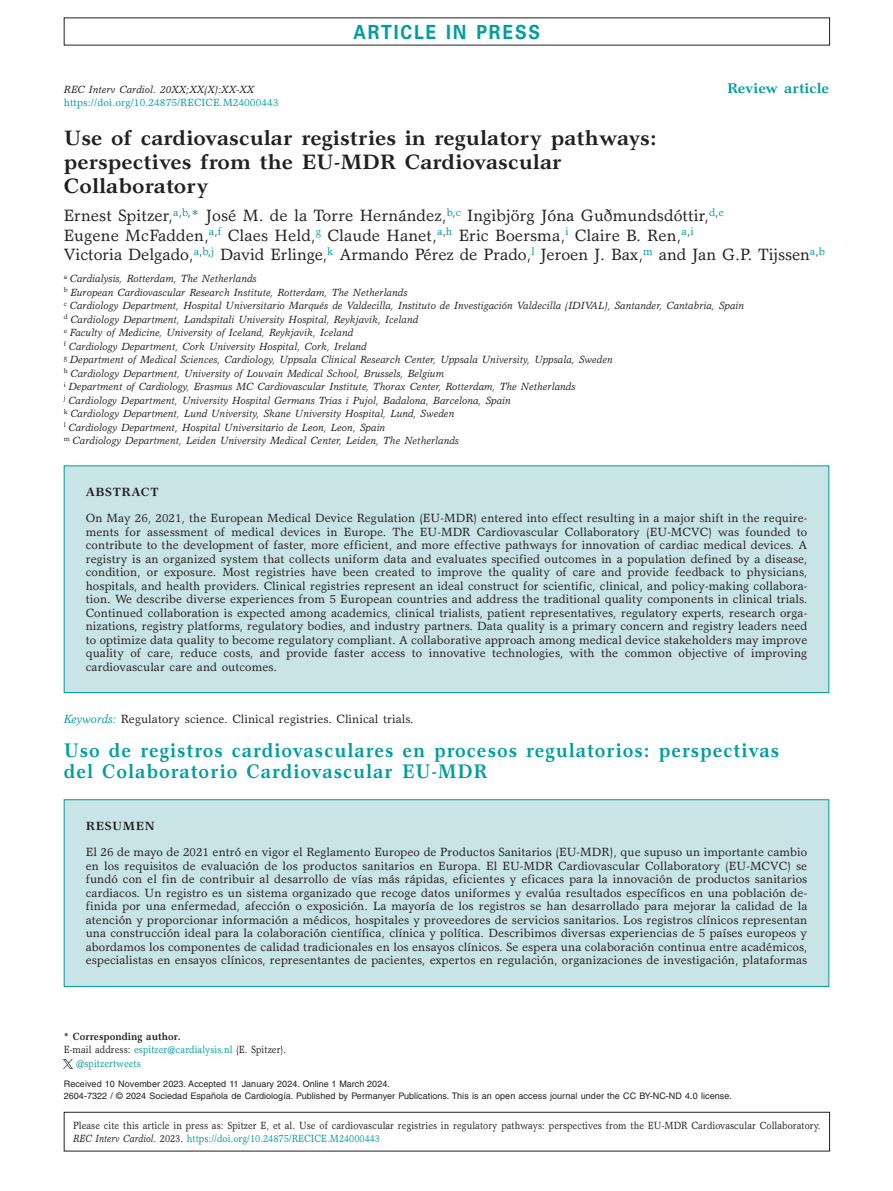
<style>
.page{position:relative;width:893px;height:1191px;background:#fff}
.page>*{position:absolute;margin:0;border:0;box-sizing:border-box;transform-origin:0 0}
.t1{font:700 21px/24px "Garth Graphic Std";letter-spacing:.005em;color:#231f20}
.t2{font:700 19.8px/21px "Garth Graphic Std";letter-spacing:.055em;color:#009d9d;scale:.91 1}
.t3{font:700 19.5px "Univers LT Std";letter-spacing:.105em;color:#009d9d;scale:.9 1}
.t4{font:16.5px/19.5px "Garth Graphic Std";letter-spacing:.005em;color:#231f20}
.t5{font:700 14.25px "Garth Graphic Std";letter-spacing:.005em;color:#009d9d}
.t6{font:12px/13.5px "Garth Graphic Std";letter-spacing:.005em;color:#231f20;text-align:justify}
.t7{font:700 12px "Garth Graphic Std";letter-spacing:.055em;color:#231f20}
.t8{font:italic 10.5px/13.5px "Garth Graphic Std";letter-spacing:.005em;color:#231f20}
.t9{font:10.5px/13.5px "Garth Graphic Std";letter-spacing:.005em;color:#231f20;scale:.9 1}
.t10{font:10.5px "Garth Graphic Std";letter-spacing:.005em;color:#009d9d}
.t11{font:700 10.5px "Garth Graphic Std";letter-spacing:.005em;color:#231f20;scale:.9 1}
.t12{font:10.5px "Garth Graphic Std";letter-spacing:.005em;color:#009d9d;scale:.9 1}
.t13{font:9px/12.5px "Helvetica LT Std";letter-spacing:.005em;color:#231f20}
.s1{color:#009d9d}
.s2{font-style:italic;color:#009d9d}
.s3{font-style:italic}
</style>
<div class="page">
<svg style="left:64px;top:1059px;width:8px;height:9px"></svg>
<div style="left:64px;top:466px;width:765px;height:226px;background:#c9e4e6"></div>
<div style="left:64px;top:465px;width:765px;height:228px;border:1px solid #009d9d"></div>
<div style="left:64px;top:799px;width:765px;height:187px;background:#c9e4e6"></div>
<div style="left:64px;top:799px;width:765px;height:187px;border:1px solid #009d9d"></div>
<div style="left:64px;top:1111px;width:766px;height:40px;border:1px solid #231f20"></div>
<p class="t8" style="left:64px;top:82px;width:192px">REC Interv Cardiol. 20XX;XX(X):XX-XX</p>
<p class="t10" style="left:64px;top:96px;width:216px">https://doi.org/10.24875/RECICE.M24000443</p>
<h3 class="t3" style="left:353px;top:20px;width:209px">ARTICLE IN PRESS</h3>
<p class="t5" style="left:727px;top:79px;width:104px">Review article</p>
<h1 class="t1" style="left:64px;top:126px;width:594px">Use of cardiovascular registries in regulatory pathways: perspectives from the EU-MDR Cardiovascular<br>Collaboratory</h1>
<p class="t4" style="left:64px;top:205px;width:763px">Ernest Spitzer,<sup>a</sup><sup>,</sup><sup>b</sup><sup>,</sup><span class="s1">*</span> José M. de la Torre Hernández,<sup>b</sup><sup>,</sup><sup>c</sup> Ingibjörg Jóna Guðmundsdóttir,<sup>d</sup><sup>,</sup><sup>e<br></sup>Eugene McFadden,<sup>a</sup><sup>,</sup><sup>f</sup> Claes Held,<sup>g</sup> Claude Hanet,<sup>a</sup><sup>,</sup><sup>h</sup> Eric Boersma,<sup>i</sup> Claire B. Ren,<sup>a</sup><sup>,</sup><sup>i<br></sup>Victoria Delgado,<sup>a</sup><sup>,</sup><sup>b</sup><sup>,</sup><sup>j</sup> David Erlinge,<sup>k</sup> Armando Pérez de Prado,<sup>l</sup> Jeroen J. Bax,<sup>m</sup> and Jan G.P. Tijssen<sup>a</sup><sup>,</sup><sup>b</sup></p>
<p class="t8" style="left:64px;top:272px;width:682px"><sup>a</sup> Cardialysis, Rotterdam, The Netherlands<br><sup>b</sup> European Cardiovascular Research Institute, Rotterdam, The Netherlands<br><sup>c</sup> Cardiology Department, Hospital Universitario Marqués de Valdecilla, Instituto de Investigación Valdecilla (IDIVAL), Santander, Cantabria, Spain <sup>d</sup> Cardiology Department, Landspitali University Hospital, Reykjavik, Iceland<br><sup>e</sup> Faculty of Medicine, University of Iceland, Reykjavik, Iceland<br><sup>f</sup> Cardiology Department, Cork University Hospital, Cork, Ireland<br><sup>g</sup> Department of Medical Sciences, Cardiology, Uppsala Clinical Research Center, Uppsala University, Uppsala, Sweden<br><sup>h</sup> Cardiology Department, University of Louvain Medical School, Brussels, Belgium<br><sup>i</sup> Department of Cardiology, Erasmus MC Cardiovascular Institute, Thorax Center, Rotterdam, The Netherlands<br><sup>j</sup> Cardiology Department, University Hospital Germans Trias i Pujol, Badalona, Barcelona, Spain<br><sup>k</sup> Cardiology Department, Lund University, Skane University Hospital, Lund, Sweden<br><sup>l</sup> Cardiology Department, Hospital Universitario de Leon, Leon, Spain<br><sup>m</sup> Cardiology Department, Leiden University Medical Center, Leiden, The Netherlands</p>
<p class="t7" style="left:86px;top:485px;width:74px">ABSTRACT</p>
<p class="t6" style="left:86px;top:511px;width:723px">On May 26, 2021, the European Medical Device Regulation (EU-MDR) entered into effect resulting in a major shift in the require&shy;ments for assessment of medical devices in Europe. The EU-MDR Cardiovascular Collaboratory (EU-MCVC) was founded to contribute to the development of faster, more efficient, and more effective pathways for innovation of cardiac medical devices. A registry is an organized system that collects uniform data and evaluates specified outcomes in a population defined by a disease, condition, or exposure. Most registries have been created to improve the quality of care and provide feedback to physicians, hospitals, and health providers. Clinical registries represent an ideal construct for scientific, clinical, and policy-making collabora&shy;tion. We describe diverse experiences from 5 European countries and address the traditional quality components in clinical trials.<br>Continued collaboration is expected among academics, clinical trialists, patient representatives, regulatory experts, research orga&shy;nizations, registry platforms, regulatory bodies, and industry partners. Data quality is a primary concern and registry leaders need to optimize data quality to become regulatory compliant. A collaborative approach among medical device stakeholders may improve quality of care, reduce costs, and provide faster access to innovative technologies, with the common objective of improving cardiovascular care and outcomes.</p>
<p class="t6" style="left:64px;top:712px;width:351px"><span class="s2">Keywords:</span> Regulatory science. Clinical registries. Clinical trials.</p>
<h2 class="t2" style="left:64px;top:739px;width:788px">Uso de registros cardiovasculares en procesos regulatorios: perspectivas del Colaboratorio Cardiovascular EU-MDR</h2>
<p class="t7" style="left:86px;top:818px;width:70px">RESUMEN</p>
<p class="t6" style="left:86px;top:845px;width:723px">El 26 de mayo de 2021 entró en vigor el Reglamento Europeo de Productos Sanitarios (EU-MDR), que supuso un importante cambio en los requisitos de evaluación de los productos sanitarios en Europa. El EU-MDR Cardiovascular Collaboratory (EU-MCVC) se fundó con el fin de contribuir al desarrollo de vías más rápidas, eficientes y eficaces para la innovación de productos sanitarios cardiacos. Un registro es un sistema organizado que recoge datos uniformes y evalúa resultados específicos en una población de&shy;finida por una enfermedad, afección o exposición. La mayoría de los registros se han desarrollado para mejorar la calidad de la atención y proporcionar información a médicos, hospitales y proveedores de servicios sanitarios. Los registros clínicos representan una construcción ideal para la colaboración científica, clínica y política. Describimos diversas experiencias de 5 países europeos y abordamos los componentes de calidad tradicionales en los ensayos clínicos. Se espera una colaboración continua entre académicos, especialistas en ensayos clínicos, representantes de pacientes, expertos en regulación, organizaciones de investigación, plataformas</p>
<p class="t11" style="left:64px;top:1029px;width:131px">* Corresponding author.</p>
<p class="t9" style="left:64px;top:1042px;width:249px">E-mail address: <span class="s1">espitzer@cardialysis.nl</span> (E. Spitzer).</p>
<p class="t12" style="left:76px;top:1056px;width:73px">@spitzertweets</p>
<p class="t13" style="left:64px;top:1077px;width:669px">Received 10 November 2023. Accepted 11 January 2024. Online 1 March 2024.<br>2604-7322 / © 2024 Sociedad Española de Cardiología. Published by Permanyer Publications. This is an open access journal under the CC BY-NC-ND 4.0 license.</p>
<p class="t9" style="left:73px;top:1118px;width:832px">Please cite this article in press as: Spitzer E, et al. Use of cardiovascular registries in regulatory pathways: perspectives from the EU-MDR Cardiovascular Collaboratory.<br><span class="s3">REC Interv Cardiol</span>. 2023. <span class="s1">https://doi.org/10.24875/RECICE.M24000443</span></p>
</div>
